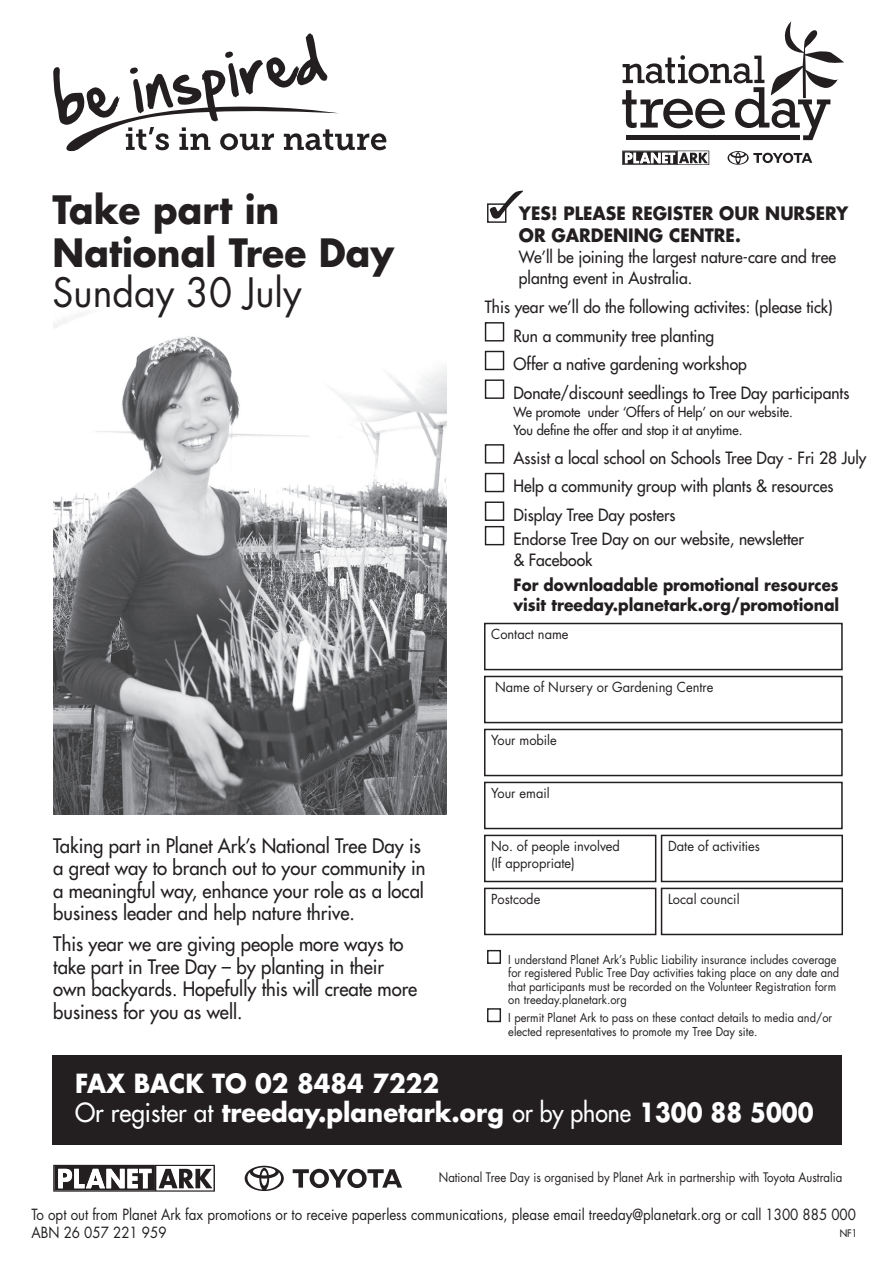
<style>
.page{position:relative;width:893px;height:1263px;background:#fff}
.page>*{position:absolute;margin:0;border:0;box-sizing:border-box;transform-origin:0 0}
.t1{font:39.45px "Futura";color:#231f20;scale:.95 1}
.t2{font:700 37.95px/43.3px "Futura";color:#231f20;scale:.95 1}
.t3{font:700 25.65px/29px "Futura";color:#fff;scale:.95 1}
.t4{font:19.5px/22.5px "Futura";color:#231f20;scale:.95 1}
.t5{font:700 18px/22.5px "Futura";color:#231f20;scale:.95 1}
.t6{font:16.5px/28.7px "Futura";color:#231f20;scale:.95 1}
.t7{font:700 16.5px/20.2px "Futura";color:#231f20;scale:.91 1}
.t8{font:15px/18px "Futura";color:#231f20;scale:.89 1}
.t9{font:13.5px "Futura";color:#231f20;scale:.95 1}
.t10{font:13.5px/18px "Futura";color:#231f20;scale:.95 1}
.t11{font:12.9px "Futura";color:#231f20;scale:.89 1}
.t12{font:12px/13.5px "Futura";color:#231f20;scale:.92 1}
.t13{font:10.05px "Futura";color:#231f20;scale:.95 1}
.s1{font-weight:400}
</style>
<div class="page">
<img style="left:53px;top:313px;width:393px;height:501px">
<div style="left:485px;top:322px;width:19px;height:19px;border:1px solid #231f20"></div>
<div style="left:485px;top:351px;width:19px;height:19px;border:1px solid #231f20"></div>
<div style="left:485px;top:379px;width:19px;height:20px;border:1px solid #231f20"></div>
<div style="left:485px;top:444px;width:19px;height:20px;border:1px solid #231f20"></div>
<div style="left:485px;top:473px;width:19px;height:19px;border:1px solid #231f20"></div>
<div style="left:485px;top:501px;width:19px;height:20px;border:1px solid #231f20"></div>
<div style="left:485px;top:526px;width:19px;height:19px;border:1px solid #231f20"></div>
<div style="left:484px;top:623px;width:359px;height:47px;border:2px solid #231f20"></div>
<div style="left:484px;top:676px;width:359px;height:47px;border:2px solid #231f20"></div>
<div style="left:484px;top:729px;width:359px;height:47px;border:2px solid #231f20"></div>
<div style="left:484px;top:782px;width:359px;height:47px;border:2px solid #231f20"></div>
<div style="left:484px;top:835px;width:172px;height:47px;border:2px solid #231f20"></div>
<div style="left:484px;top:888px;width:172px;height:47px;border:2px solid #231f20"></div>
<div style="left:661px;top:835px;width:182px;height:47px;border:2px solid #231f20"></div>
<div style="left:661px;top:888px;width:182px;height:47px;border:2px solid #231f20"></div>
<div style="left:487px;top:950px;width:14px;height:14px;border:1px solid #231f20"></div>
<div style="left:487px;top:1008px;width:14px;height:14px;border:1px solid #231f20"></div>
<svg style="left:490px;top:191px;width:33px;height:28px"></svg>
<div style="left:487px;top:203px;width:19px;height:20px;border:1px solid #231f20"></div>
<div style="left:53px;top:1056px;width:789px;height:89px;background:#231f20"></div>
<svg style="left:727px;top:151px;width:85px;height:14px"></svg>
<svg style="left:622px;top:151px;width:87px;height:14px"></svg>
<svg style="left:622px;top:21px;width:222px;height:119px"></svg>
<div style="left:626px;top:135px;width:174px;height:5px;background:#231f20"></div>
<svg style="left:245px;top:1166px;width:39px;height:25px"></svg>
<svg style="left:293px;top:1169px;width:109px;height:19px"></svg>
<svg style="left:53px;top:1165px;width:162px;height:26px"></svg>
<svg style="left:53px;top:33px;width:333px;height:119px"></svg>
<h2 class="t2" style="left:53px;top:187px;width:361px">Take part in<br>National Tree Day</h2>
<h1 class="t1" style="left:53px;top:266px;width:264px">Sunday 30 July</h1>
<p class="t5" style="left:519px;top:201px;width:348px">YES! PLEASE REGISTER OUR NURSERY<br>OR GARDENING CENTRE.</p>
<p class="t6" style="left:519px;top:247px;width:335px;line-height:21px">We’ll be joining the largest nature-care and tree plantng event in Australia.</p>
<p class="t6" style="left:513px;top:292px;width:355px;text-indent:-29px">This year we’ll do the following activites: (please tick)<br>Run a community tree planting<br>Offer a native gardening workshop Donate/discount seedlings to Tree Day participants</p>
<p class="t10" style="left:513px;top:403px;width:296px">We promote under ‘Offers of Help’ on our website.<br>You define the offer and stop it at anytime.</p>
<p class="t6" style="left:513px;top:443px;width:373px">Assist a local school on Schools Tree Day - Fri 28 July<br>Help a community group with plants &amp; resources<br>Display Tree Day posters</p>
<p class="t6" style="left:513px;top:529px;width:307px;line-height:20.2px">Endorse Tree Day on our website, newsletter &amp; Facebook</p>
<p class="t7" style="left:514px;top:574px;width:359px">For downloadable promotional resources visit treeday.planetark.org/promotional</p>
<p class="t9" style="left:491px;top:625px;width:83px">Contact name</p>
<p class="t9" style="left:495px;top:678px;width:231px">Name of Nursery or Gardening Centre</p>
<p class="t9" style="left:491px;top:731px;width:71px">Your mobile</p>
<p class="t9" style="left:491px;top:784px;width:63px">Your email</p>
<p class="t4" style="left:53px;top:834px;width:393px">Taking part in Planet Ark’s National Tree Day is a great way to branch out to your community in a meaningful way, enhance your role as a local business leader and help nature thrive.</p>
<p class="t4" style="left:53px;top:932px;width:385px">This year we are giving people more ways to take part in Tree Day – by planting in their own backyards. Hopefully this will create more business for you as well.</p>
<p class="t9" style="left:491px;top:837px;width:137px">No. of people involved</p>
<p class="t9" style="left:668px;top:837px;width:98px">Date of activities</p>
<p class="t9" style="left:491px;top:890px;width:53px">Postcode</p>
<p class="t9" style="left:668px;top:890px;width:77px">Local council</p>
<p class="t9" style="left:491px;top:854px;width:90px">(If appropriate)</p>
<p class="t12" style="left:508px;top:952px;width:361px">I understand Planet Ark’s Public Liability insurance includes coverage for registered Public Tree Day activities taking place on any date and that participants must be recorded on the Volunteer Registration form on treeday.planetark.org</p>
<p class="t12" style="left:508px;top:1011px;width:354px">I permit Planet Ark to pass on these contact details to media and/or elected representatives to promote my Tree Day site.</p>
<h3 class="t3" style="left:75px;top:1068px;width:779px">FAX BACK TO 02 8484 7222<br><span class="s1">Or register at</span> treeday.planetark.org <span class="s1">or by phone</span> 1300 88 5000</h3>
<p class="t11" style="left:439px;top:1168px;width:455px">National Tree Day is organised by Planet Ark in partnership with Toyota Australia</p>
<p class="t8" style="left:32px;top:1205px;width:928px">To opt out from Planet Ark fax promotions or to receive paperless communications, please email treeday@planetark.org or call 1300 885 000<br>ABN 26 057 221 959</p>
<p class="t13" style="left:840px;top:1227px;width:20px">NF1</p>
</div>
